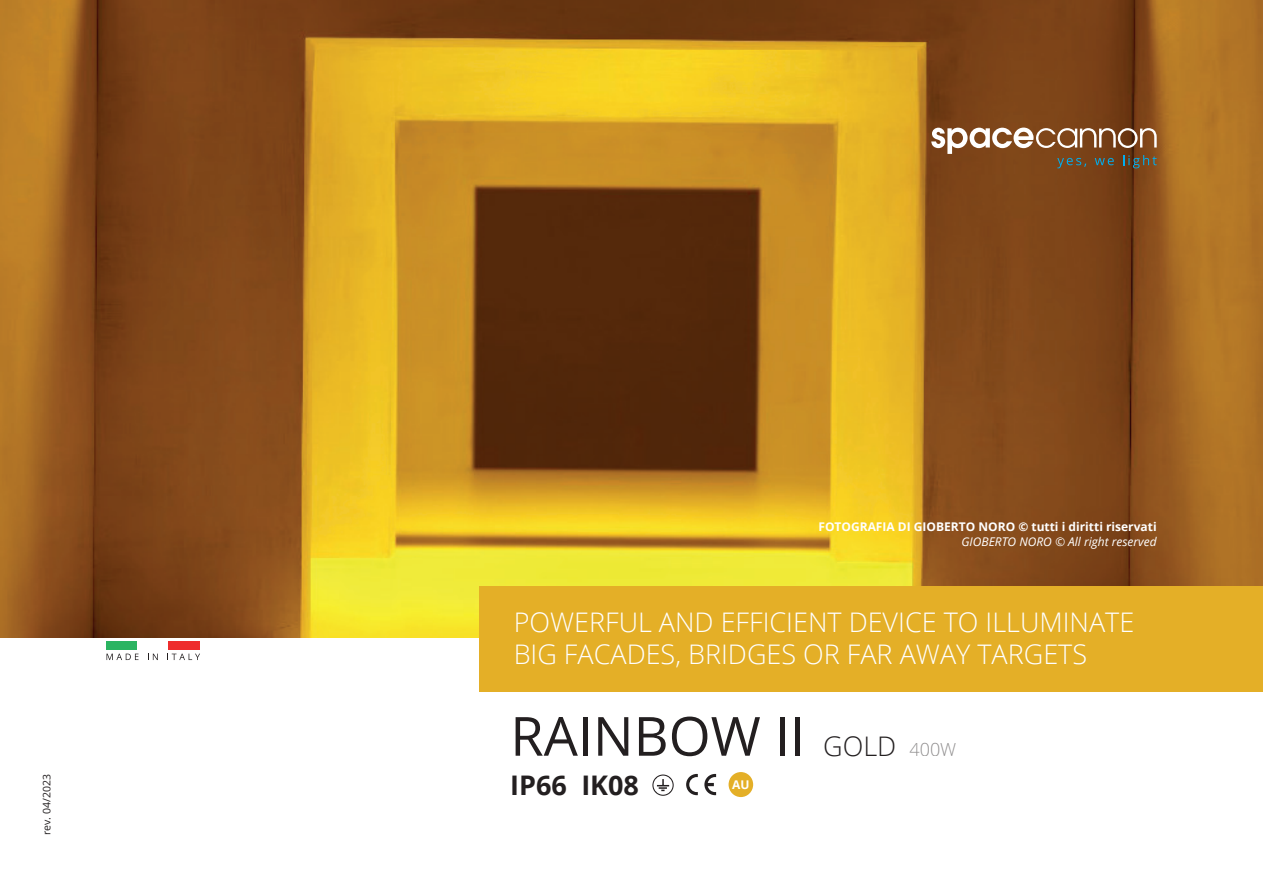
<style>
.page{position:relative;width:1263px;height:893px;background:#fff}
.page>*{position:absolute;margin:0;border:0;box-sizing:border-box;transform-origin:0 0}
.t1{font:54px "Open Sans";color:#231f20}
.t2{font:300 27px/32.4px "Open Sans";color:#fff}
.t3{font:700 27px "Open Sans";color:#231f20}
.t4{font:300 27px "Open Sans";color:#231f20}
.t5{font:700 12px "Open Sans";color:#fff}
.t6{font:italic 12px "Open Sans";color:#fff}
.t7{font:10.5px "Open Sans";color:#231f20}
.s1{font-size:18px}
</style>
<div class="page">
<div style="left:106px;top:641px;width:32px;height:8px;background:#2bb461"></div>
<div style="left:169px;top:641px;width:31px;height:8px;background:#ee2d2d"></div>
<svg style="left:107px;top:654px;width:31px;height:6px"></svg>
<svg style="left:148px;top:654px;width:10px;height:6px"></svg>
<svg style="left:167px;top:654px;width:33px;height:6px"></svg>
<img style="left:0;top:0;width:1263px;height:638px">
<svg style="left:931px;top:128px;width:226px;height:40px;background:#926b4b"></svg>
<div style="left:480px;top:586px;width:783px;height:106px;background:#e4af27"></div>
<svg style="left:686px;top:774px;width:12px;height:21px"></svg>
<svg style="left:704px;top:774px;width:12px;height:21px"></svg>
<svg style="left:652px;top:774px;width:22px;height:22px"></svg>
<div style="left:728px;top:772px;width:25px;height:25px;background:#e4af27;border-radius:50%"></div>
<p class="t7" style="left:40px;top:835px;width:62px;rotate:-90deg">rev. 04/2023</p>
<p class="t5" style="left:818px;top:518px;width:340px">FOTOGRAFIA DI GIOBERTO NORO © tutti i diritti riservati</p>
<p class="t6" style="left:961px;top:534px;width:197px">GIOBERTO NORO © All right reserved</p>
<p class="t2" style="left:514px;top:605px;width:622px">POWERFUL AND EFFICIENT DEVICE TO ILLUMINATE<br>BIG FACADES, BRIDGES OR FAR AWAY TARGETS</p>
<h1 class="t1" style="left:510px;top:699px;width:296px">RAINBOW II</h1>
<p class="t3" style="left:510px;top:766px;width:130px">IP66 IK08</p>
<p class="t5" style="left:732px;top:776px;width:19px">AU</p>
<p class="t4" style="left:823px;top:727px;width:135px">GOLD <span class="s1">400W</span></p>
</div>
